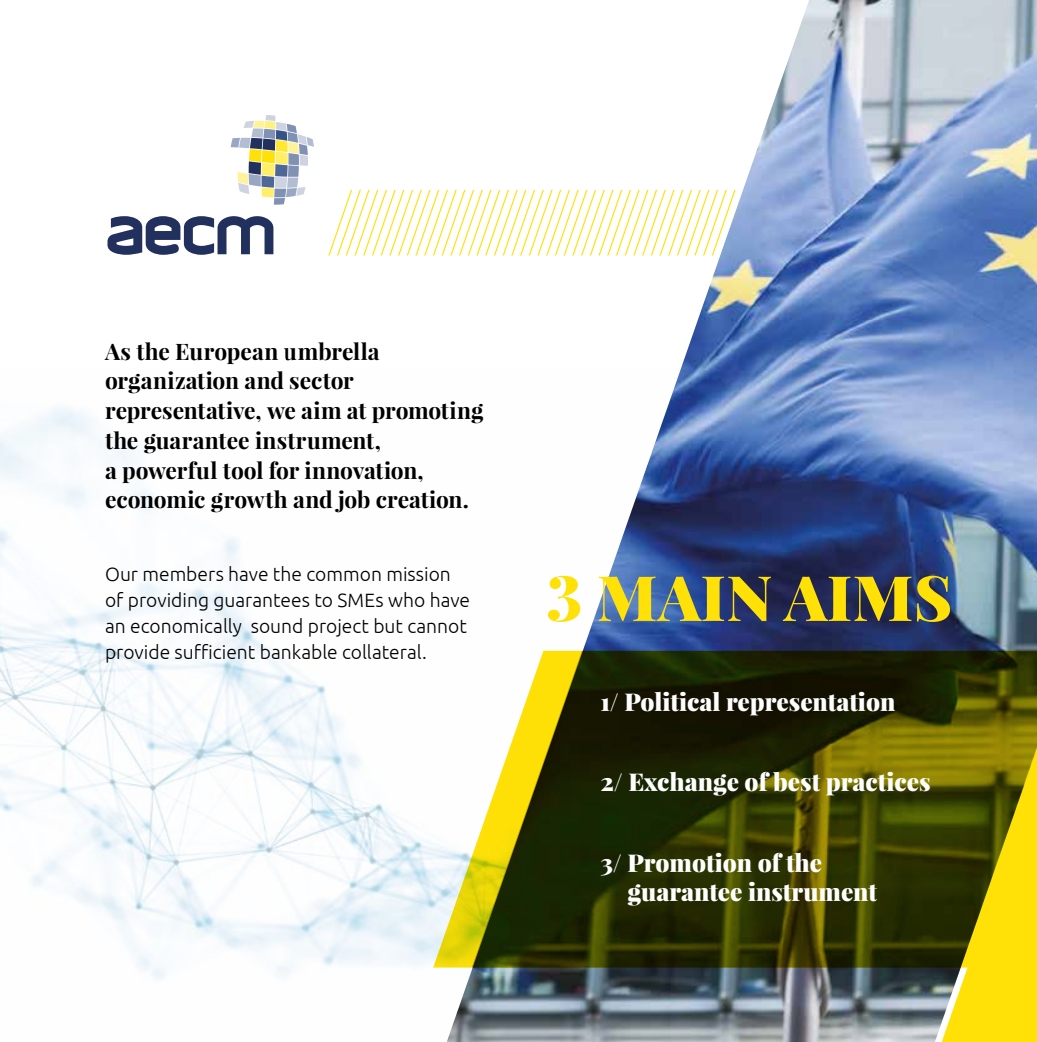
<style>
.page{position:relative;width:1037px;height:1042px;background:#fff}
.page>*{position:absolute;margin:0;border:0;box-sizing:border-box;transform-origin:0 0}
.t1{font:900 62.65px "Playfair Display";letter-spacing:.01em;color:#ffe108}
.t2{font:900 24.5px/29.4px "Playfair Display";color:#fff}
.t3{font:700 22.75px/29.8px "Playfair Display";color:#000}
.t4{font:300 19.25px/26.2px "Ubuntu";color:#000}
</style>
<div class="page">
<img style="left:0;top:407px;width:447px;height:572px">
<img style="left:447px;top:0;width:590px;height:1042px">
<svg style="left:433px;top:651px;width:604px;height:316px;background:#52531c"></svg>
<svg style="left:107px;top:115px;width:635px;height:140px"></svg>
<svg style="left:941px;top:768px;width:96px;height:274px;background:#a6990c"></svg>
<p class="t3" style="left:105px;top:336px;width:380px">As the European umbrella organization and sector representative, we aim at promoting the guarantee instrument,<br>a powerful tool for innovation, economic growth and job creation.</p>
<p class="t4" style="left:105px;top:560px;width:367px">Our members have the common mission of providing guarantees to SMEs who have an economically sound project but cannot provide sufficient bankable collateral.</p>
<h1 class="t1" style="left:546px;top:557px;width:407px">3 MAIN AIMS</h1>
<p class="t2" style="left:600px;top:687px;width:297px">1/ Political representation</p>
<p class="t2" style="left:600px;top:767px;width:332px">2/ Exchange of best practices</p>
<p class="t2" style="left:627px;top:847px;width:251px;text-indent:-27px">3/ Promotion of the guarantee instrument</p>
</div>
